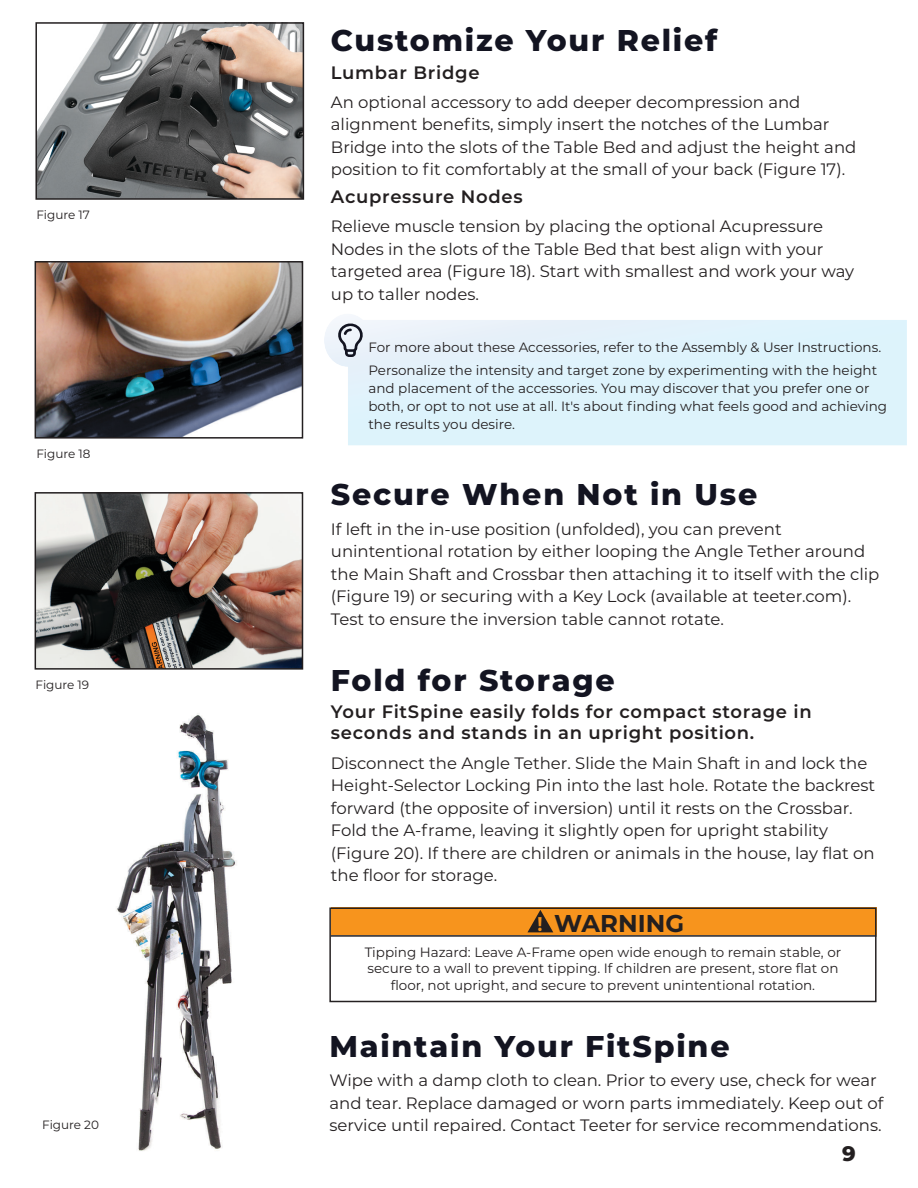
<style>
.page{position:relative;width:918px;height:1188px;background:#fff}
.page>*{position:absolute;margin:0;border:0;box-sizing:border-box;transform-origin:0 0}
.t1{font:800 30px "Montserrat";letter-spacing:.06em;color:#131421}
.t2{font:700 24.3px "Montserrat";color:#231f20}
.t3{font:800 21px "Montserrat";color:#231f20}
.t4{font:600 18px/21px "Montserrat";letter-spacing:.04em;color:#231f20}
.t5{font:16.5px/22.5px "Montserrat";color:#231f20}
.t6{font:13.5px/18px "Montserrat";color:#231f20}
.t7{font:12px "Montserrat";color:#231f20}
.s1{font-size:19.8px;color:#f7941d}
</style>
<div class="page">
<img style="left:38px;top:495px;width:262px;height:172px">
<div style="left:35px;top:492px;width:268px;height:178px;border:2px solid #231f20"></div>
<svg style="left:324px;top:315px;width:583px;height:131px;background:#e1f3fb"></svg>
<svg style="left:335px;top:322px;width:29px;height:35px"></svg>
<img style="left:38px;top:25px;width:263px;height:172px">
<div style="left:35px;top:22px;width:269px;height:178px;border:2px solid #231f20"></div>
<img style="left:38px;top:264px;width:262px;height:172px">
<div style="left:35px;top:261px;width:268px;height:178px;border:2px solid #231f20"></div>
<div style="left:331px;top:907px;width:546px;height:28px;background:#f7941d"></div>
<div style="left:329px;top:907px;width:548px;height:95px;border:2px solid #231f20"></div>
<hr style="left:331px;top:935px;width:546px;height:2px;background:#231f20">
<svg style="left:527px;top:910px;width:26px;height:22px"></svg>
<img style="left:116px;top:713px;width:121px;height:438px">
<p class="t7" style="left:36px;top:209px;width:55px">Figure 17</p>
<p class="t7" style="left:36px;top:448px;width:56px">Figure 18</p>
<p class="t7" style="left:36px;top:679px;width:55px">Figure 19</p>
<h1 class="t1" style="left:331px;top:27px;width:388px">Customize Your Relief</h1>
<p class="t4" style="left:331px;top:63px;width:150px">Lumbar Bridge</p>
<p class="t5" style="left:331px;top:91px;width:527px">An optional accessory to add deeper decompression and alignment benefits, simply insert the notches of the Lumbar Bridge into the slots of the Table Bed and adjust the height and position to fit comfortably at the small of your back (Figure 17).</p>
<p class="t4" style="left:331px;top:188px;width:193px">Acupressure Nodes</p>
<p class="t5" style="left:331px;top:216px;width:525px">Relieve muscle tension by placing the optional Acupressure Nodes in the slots of the Table Bed that best align with your targeted area (Figure 18). Start with smallest and work your way up to taller nodes.</p>
<p class="t6" style="left:368px;top:337px;width:514px;line-height:22.5px">For more about these Accessories, refer to the Assembly &amp; User Instructions.<br>Personalize the intensity and target zone by experimenting with the height</p>
<p class="t6" style="left:368px;top:379px;width:520px">and placement of the accessories. You may discover that you prefer one or both, or opt to not use at all. It's about finding what feels good and achieving the results you desire.</p>
<h1 class="t1" style="left:331px;top:481px;width:428px">Secure When Not in Use</h1>
<p class="t5" style="left:331px;top:518px;width:550px">If left in the in-use position (unfolded), you can prevent unintentional rotation by either looping the Angle Tether around the Main Shaft and Crossbar then attaching it to itself with the clip (Figure 19) or securing with a Key Lock (available at teeter.com).<br>Test to ensure the inversion table cannot rotate.</p>
<h1 class="t1" style="left:331px;top:667px;width:285px">Fold for Storage</h1>
<p class="t4" style="left:331px;top:703px;width:482px">Your FitSpine easily folds for compact storage in seconds and stands in an upright position.</p>
<p class="t5" style="left:331px;top:752px;width:546px">Disconnect the Angle Tether. Slide the Main Shaft in and lock the Height-Selector Locking Pin into the last hole. Rotate the backrest forward (the opposite of inversion) until it rests on the Crossbar.<br>Fold the A-frame, leaving it slightly open for upright stability (Figure 20). If there are children or animals in the house, lay flat on the floor for storage.</p>
<h2 class="t2" style="left:537px;top:913px;width:148px"><span class="s1">!</span> WARNING</h2>
<p class="t6" style="left:365px;top:944px;width:478px;line-height:16.5px;text-align:center">Tipping Hazard: Leave A-Frame open wide enough to remain stable, or secure to a wall to prevent tipping. If children are present, store flat on floor, not upright, and secure to prevent unintentional rotation.</p>
<h1 class="t1" style="left:329px;top:1033px;width:402px">Maintain Your FitSpine</h1>
<p class="t5" style="left:329px;top:1069px;width:555px">Wipe with a damp cloth to clean. Prior to every use, check for wear and tear. Replace damaged or worn parts immediately. Keep out of</p>
<p class="t7" style="left:42px;top:1119px;width:58px">Figure 20</p>
<p class="t5" style="left:329px;top:1114px;width:554px">service until repaired. Contact Teeter for service recommendations.</p>
<p class="t3" style="left:842px;top:1145px;width:15px">9</p>
</div>
